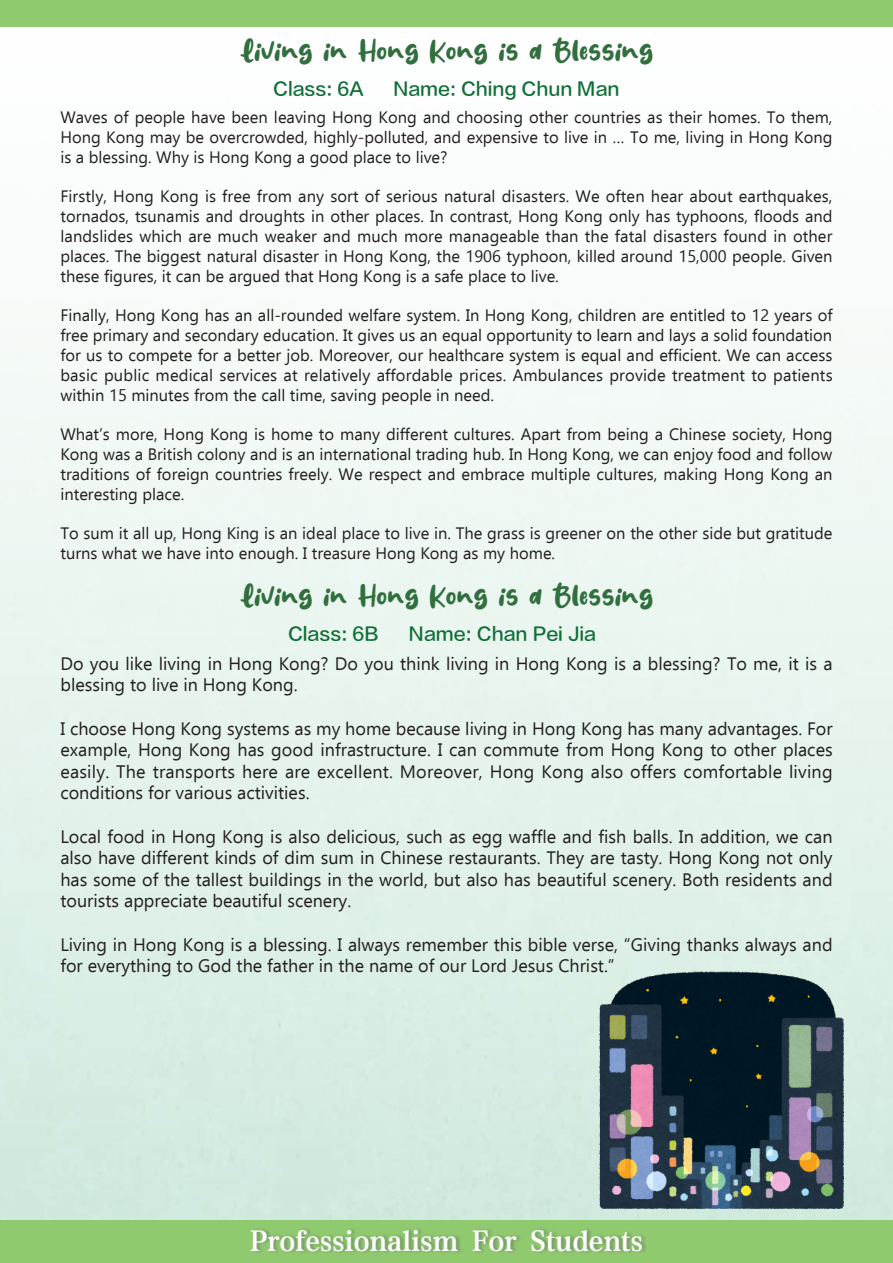
<style>
.page{position:relative;width:893px;height:1263px;background:#fff}
.page>*{position:absolute;margin:0;border:0;box-sizing:border-box;transform-origin:0 0}
.t1{font:33px "Fresh Lychee";letter-spacing:-.005em;color:#316f3e}
.t2{font:26.25px "FZZCYSB B51 0";color:#fff}
.t3{font:18px/21.6px "Ebrima";color:#231f20}
.t4{font:18px "FZLTZHB B51 0";color:#0f6e38}
.t5{font:16.5px/19.8px "Ebrima";color:#231f20;text-align:justify}
</style>
<div class="page">
<div style="left:0;top:0;width:893px;height:1232px;background:linear-gradient(to bottom,#fff,#d1eade)"></div>
<div style="left:0;top:0;width:893px;height:26px;background:#90ca6e"></div>
<div style="left:0;top:1221px;width:893px;height:42px;background:#90ca6e"></div>
<img style="left:254px;top:1229px;width:392px;height:24px">
<img style="left:595px;top:963px;width:253px;height:253px">
<p class="t1" style="left:240px;top:32px;width:415px">Living in Hong Kong is a Blessing</p>
<p class="t4" style="left:273px;top:79px;width:92px">Class: 6A</p>
<p class="t4" style="left:393px;top:79px;width:228px">Name: Ching Chun Man</p>
<p class="t5" style="left:60px;top:107px;width:774px">Waves of people have been leaving Hong Kong and choosing other countries as their homes. To them, Hong Kong may be overcrowded, highly-polluted, and expensive to live in … To me, living in Hong Kong is a blessing. Why is Hong Kong a good place to live?</p>
<p class="t5" style="left:60px;top:186px;width:774px">Firstly, Hong Kong is free from any sort of serious natural disasters. We often hear about earthquakes, tornados, tsunamis and droughts in other places. In contrast, Hong Kong only has typhoons, floods and landslides which are much weaker and much more manageable than the fatal disasters found in other places. The biggest natural disaster in Hong Kong, the 1906 typhoon, killed around 15,000 people. Given these figures, it can be argued that Hong Kong is a safe place to live.</p>
<p class="t5" style="left:60px;top:305px;width:774px">Finally, Hong Kong has an all-rounded welfare system. In Hong Kong, children are entitled to 12 years of free primary and secondary education. It gives us an equal opportunity to learn and lays a solid foundation for us to compete for a better job. Moreover, our healthcare system is equal and efficient. We can access basic public medical services at relatively affordable prices. Ambulances provide treatment to patients within 15 minutes from the call time, saving people in need.</p>
<p class="t5" style="left:60px;top:424px;width:774px">What’s more, Hong Kong is home to many different cultures. Apart from being a Chinese society, Hong Kong was a British colony and is an international trading hub. In Hong Kong, we can enjoy food and follow traditions of foreign countries freely. We respect and embrace multiple cultures, making Hong Kong an interesting place.</p>
<p class="t5" style="left:60px;top:523px;width:774px">To sum it all up, Hong King is an ideal place to live in. The grass is greener on the other side but gratitude turns what we have into enough. I treasure Hong Kong as my home.</p>
<p class="t1" style="left:240px;top:577px;width:415px">Living in Hong Kong is a Blessing</p>
<p class="t4" style="left:288px;top:624px;width:92px">Class: 6B</p>
<p class="t4" style="left:409px;top:624px;width:189px">Name: Chan Pei Jia</p>
<p class="t3" style="left:60px;top:652px;width:774px">Do you like living in Hong Kong? Do you think living in Hong Kong is a blessing? To me, it is a blessing to live in Hong Kong.</p>
<p class="t3" style="left:60px;top:717px;width:774px;text-align:justify">I choose Hong Kong systems as my home because living in Hong Kong has many advantages. For example, Hong Kong has good infrastructure. I can commute from Hong Kong to other places easily. The transports here are excellent. Moreover, Hong Kong also offers comfortable living conditions for various activities.</p>
<p class="t3" style="left:60px;top:825px;width:774px;text-align:justify">Local food in Hong Kong is also delicious, such as egg waffle and fish balls. In addition, we can also have different kinds of dim sum in Chinese restaurants. They are tasty. Hong Kong not only has some of the tallest buildings in the world, but also has beautiful scenery. Both residents and tourists appreciate beautiful scenery.</p>
<p class="t3" style="left:60px;top:933px;width:774px">Living in Hong Kong is a blessing. I always remember this bible verse, “Giving thanks always and for everything to God the father in the name of our Lord Jesus Christ.”</p>
<p class="t2" style="left:250px;top:1225px;width:394px">Professionalism For Students</p>
</div>
